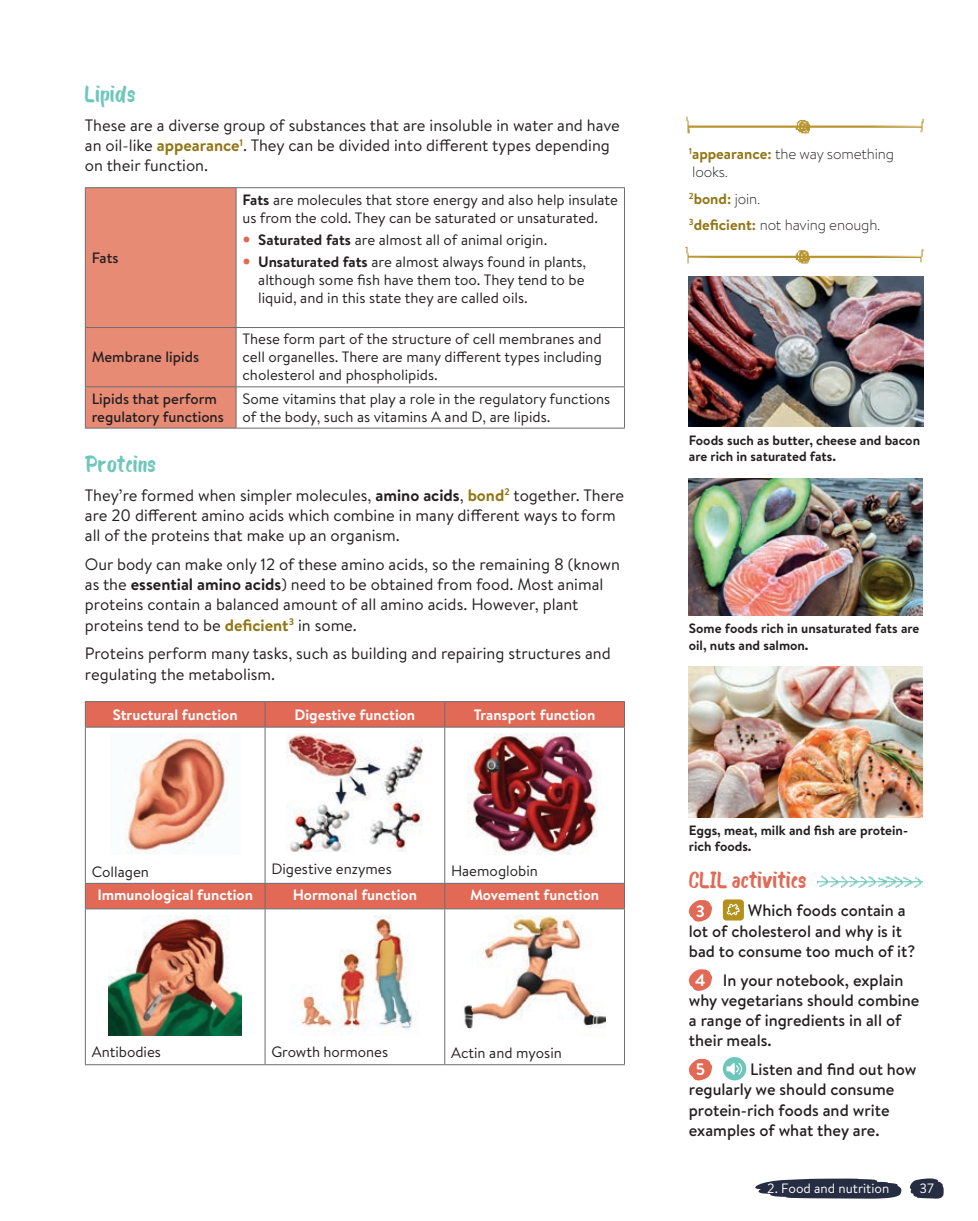
<style>
.page{position:relative;width:978px;height:1221px;background:#fff}
.page>*{position:absolute;margin:0;border:0;box-sizing:border-box;transform-origin:0 0}
._01-TERCER_ORDEN{font:22.5px "Bosk";letter-spacing:.01em;color:#6cc7ba}
._02_TEXTO_ACTIVIDADE{font:22.5px "Bosk";color:#e16956}
._01_TEXTO_GENERAL_11{font:16.5px/20.2px "Brandon Text";color:#231f20}
._02_TEXTO_ACTIVIDADE-2{font:500 16.5px/20.2px "Brandon Text";color:#231f20}
.t1{font:700 16.5px "Brandon Text";color:#fff}
._03_TEXTO_CUADROS_IN{font:15px/18px "Brandon Text";color:#231f20}
._03_TITULO_CUADROS{font:700 15px "Brandon Text";color:#fff}
._01_VOCABULARIO{font:300 15px/18px "Brandon Text";letter-spacing:-.01em;color:#231f20}
._03_SUBTITULO_CUADRO{font:500 15px/18px "Brandon Text";color:#231f20}
._01_VOCABULARIO-2{font:700 15px "Brandon Text";color:#917514}
._01_PIE_DE_FOTO_ILUS{font:700 13.5px/16.2px "Brandon Text";color:#231f20}
.t2{font:13.5px "Brandon Text";color:#fff}
.s1{font-weight:700;color:#917514}
.s2{font-weight:700}
.s3{font-weight:300;color:#231f20}
</style>
<div class="page">
<svg style="left:910px;top:1178px;width:34px;height:21px"></svg>
<svg style="left:755px;top:1178px;width:147px;height:20px;background:#4a4f61"></svg>
<div style="left:86px;top:188px;width:150px;height:239px;background:#e88b75"></div>
<hr style="left:85px;top:187px;width:151px;height:1px;background:#6c6d70">
<hr style="left:85px;top:188px;width:1px;height:139px;background:#6c6d70">
<hr style="left:236px;top:187px;width:389px;height:1px;background:#6c6d70">
<hr style="left:236px;top:188px;width:1px;height:139px;background:#6c6d70">
<hr style="left:624px;top:188px;width:1px;height:139px;background:#6c6d70">
<hr style="left:85px;top:327px;width:151px;height:1px;background:#6c6d70">
<hr style="left:85px;top:328px;width:1px;height:58px;background:#6c6d70">
<hr style="left:236px;top:327px;width:389px;height:1px;background:#6c6d70">
<hr style="left:236px;top:328px;width:1px;height:58px;background:#6c6d70">
<hr style="left:624px;top:328px;width:1px;height:58px;background:#6c6d70">
<hr style="left:85px;top:386px;width:151px;height:1px;background:#6c6d70">
<hr style="left:85px;top:387px;width:1px;height:40px;background:#6c6d70">
<hr style="left:236px;top:386px;width:389px;height:1px;background:#6c6d70">
<hr style="left:236px;top:387px;width:1px;height:40px;background:#6c6d70">
<hr style="left:624px;top:387px;width:1px;height:40px;background:#6c6d70">
<hr style="left:85px;top:427px;width:151px;height:1px;background:#6c6d70">
<hr style="left:236px;top:427px;width:389px;height:1px;background:#6c6d70">
<svg style="left:85px;top:701px;width:540px;height:25px;background:#db6957"></svg>
<hr style="left:85px;top:726px;width:180px;height:1px;background:#6c6d70">
<hr style="left:85px;top:727px;width:1px;height:155px;background:#6c6d70">
<hr style="left:265px;top:726px;width:180px;height:1px;background:#6c6d70">
<hr style="left:265px;top:727px;width:1px;height:155px;background:#6c6d70">
<hr style="left:445px;top:726px;width:180px;height:1px;background:#6c6d70">
<hr style="left:444px;top:727px;width:1px;height:155px;background:#6c6d70">
<hr style="left:624px;top:727px;width:1px;height:155px;background:#6c6d70">
<hr style="left:85px;top:909px;width:1px;height:155px;background:#6c6d70">
<hr style="left:265px;top:909px;width:1px;height:155px;background:#6c6d70">
<hr style="left:444px;top:909px;width:1px;height:155px;background:#6c6d70">
<hr style="left:624px;top:909px;width:1px;height:155px;background:#6c6d70">
<hr style="left:85px;top:1064px;width:180px;height:1px;background:#6c6d70">
<hr style="left:265px;top:1064px;width:180px;height:1px;background:#6c6d70">
<hr style="left:445px;top:1064px;width:180px;height:1px;background:#6c6d70">
<hr style="left:85px;top:882px;width:180px;height:1px;background:#6c6d70">
<hr style="left:85px;top:908px;width:180px;height:1px;background:#6c6d70">
<hr style="left:265px;top:882px;width:180px;height:1px;background:#6c6d70">
<hr style="left:265px;top:908px;width:180px;height:1px;background:#6c6d70">
<hr style="left:445px;top:882px;width:180px;height:1px;background:#6c6d70">
<div style="left:85px;top:883px;width:540px;height:25px;background:#e16956"></div>
<hr style="left:445px;top:908px;width:180px;height:1px;background:#6c6d70">
<img style="left:125px;top:733px;width:104px;height:121px">
<img style="left:287px;top:733px;width:136px;height:118px">
<img style="left:468px;top:733px;width:129px;height:121px">
<img style="left:109px;top:915px;width:133px;height:120px">
<img style="left:300px;top:915px;width:117px;height:119px">
<img style="left:471px;top:915px;width:134px;height:114px">
<img style="left:464px;top:1002px;width:9px;height:26px">
<img style="left:818px;top:875px;width:105px;height:12px">
<svg style="left:689px;top:900px;width:23px;height:22px"></svg>
<div style="left:723px;top:899px;width:21px;height:21px;background:#b4901c;border-radius:4px"></div>
<svg style="left:727px;top:903px;width:13px;height:12px"></svg>
<svg style="left:689px;top:969px;width:23px;height:22px"></svg>
<svg style="left:689px;top:1058px;width:23px;height:23px"></svg>
<div style="left:723px;top:1056px;width:23px;height:24px;background:#6cc7ba;border-radius:50%"></div>
<svg style="left:726px;top:1063px;width:16px;height:12px"></svg>
<img style="left:689px;top:478px;width:234px;height:137px">
<img style="left:689px;top:276px;width:234px;height:151px">
<img style="left:689px;top:666px;width:234px;height:151px">
<img style="left:685px;top:246px;width:239px;height:18px">
<img style="left:686px;top:116px;width:238px;height:19px">
<p class="_01-TERCER_ORDEN" style="left:85px;top:80px;width:52px">Lipids</p>
<p class="_01_TEXTO_GENERAL_11" style="left:85px;top:114px;width:537px">These are a diverse group of substances that are insoluble in water and have an oil-like <span class="s1">appearance</span><sup>1</sup>. They can be divided into different types depending on their function.</p>
<p class="_03_SUBTITULO_CUADRO" style="left:92px;top:248px;width:28px">Fats</p>
<p class="_03_SUBTITULO_CUADRO" style="left:92px;top:348px;width:109px">Membrane lipids</p>
<p class="_03_TEXTO_CUADROS_IN" style="left:242px;top:190px;width:377px"><span class="s2">Fats</span> are molecules that store energy and also help insulate us from the cold. They can be saturated or unsaturated.</p>
<p class="_03_TEXTO_CUADROS_IN" style="left:258px;top:230px;width:291px"><span class="s2">Saturated fats</span> are almost all of animal origin.</p>
<p class="_03_TEXTO_CUADROS_IN" style="left:258px;top:252px;width:329px;text-align:justify"><span class="s2">Unsaturated fats</span> are almost always found in plants, although some fish have them too. They tend to be liquid, and in this state they are called oils.</p>
<p class="_03_TEXTO_CUADROS_IN" style="left:242px;top:330px;width:361px;text-align:justify">These form part of the structure of cell membranes and cell organelles. There are many different types including cholesterol and phospholipids.</p>
<p class="_03_SUBTITULO_CUADRO" style="left:92px;top:389px;width:134px">Lipids that perform regulatory functions</p>
<p class="_03_TEXTO_CUADROS_IN" style="left:242px;top:389px;width:369px">Some vitamins that play a role in the regulatory functions of the body, such as vitamins A and D, are lipids.</p>
<p class="_01-TERCER_ORDEN" style="left:85px;top:449px;width:73px">Proteins</p>
<p class="_01_TEXTO_GENERAL_11" style="left:85px;top:484px;width:541px">They’re formed when simpler molecules, <span class="s2">amino acids</span>, <span class="s1">bond</span><sup>2</sup> together. There are 20 different amino acids which combine in many different ways to form all of the proteins that make up an organism.</p>
<p class="_01_TEXTO_GENERAL_11" style="left:85px;top:553px;width:537px">Our body can make only 12 of these amino acids, so the remaining 8 (known as the <span class="s2">essential amino acids</span>) need to be obtained from food. Most animal proteins contain a balanced amount of all amino acids. However, plant proteins tend to be <span class="s1">deficient</span><sup>3</sup> in some.</p>
<p class="_01_TEXTO_GENERAL_11" style="left:85px;top:643px;width:527px">Proteins perform many tasks, such as building and repairing structures and regulating the metabolism.</p>
<p class="_03_TITULO_CUADROS" style="left:113px;top:704px;width:126px">Structural function</p>
<p class="_03_TITULO_CUADROS" style="left:295px;top:704px;width:122px">Digestive function</p>
<p class="_03_TITULO_CUADROS" style="left:474px;top:704px;width:123px">Transport function</p>
<p class="_03_TEXTO_CUADROS_IN" style="left:92px;top:862px;width:59px">Collagen</p>
<p class="_03_TEXTO_CUADROS_IN" style="left:271px;top:859px;width:122px">Digestive enzymes</p>
<p class="_03_TEXTO_CUADROS_IN" style="left:451px;top:861px;width:88px">Haemoglobin</p>
<p class="_03_TITULO_CUADROS" style="left:97px;top:884px;width:157px">Immunological function</p>
<p class="_03_TITULO_CUADROS" style="left:293px;top:884px;width:126px">Hormonal function</p>
<p class="_03_TITULO_CUADROS" style="left:470px;top:884px;width:131px">Movement function</p>
<p class="_03_TEXTO_CUADROS_IN" style="left:92px;top:1042px;width:71px">Antibodies</p>
<p class="_03_TEXTO_CUADROS_IN" style="left:271px;top:1042px;width:118px">Growth hormones</p>
<p class="_03_TEXTO_CUADROS_IN" style="left:451px;top:1043px;width:112px">Actin and myosin</p>
<p class="_01_VOCABULARIO" style="left:689px;top:144px;width:207px"><sup>1</sup><span class="s1">appearance:</span> the way something looks.</p>
<p class="_01_VOCABULARIO-2" style="left:689px;top:188px;width:73px"><sup>2</sup>bond: <span class="s3">join.</span></p>
<p class="_01_VOCABULARIO" style="left:689px;top:215px;width:193px"><sup>3</sup><span class="s1">deficient:</span> not having enough.</p>
<p class="_01_PIE_DE_FOTO_ILUS" style="left:689px;top:432px;width:233px">Foods such as butter, cheese and bacon are rich in saturated fats.</p>
<p class="_01_PIE_DE_FOTO_ILUS" style="left:689px;top:620px;width:232px">Some foods rich in unsaturated fats are oil, nuts and salmon.</p>
<p class="_01_PIE_DE_FOTO_ILUS" style="left:689px;top:821px;width:221px">Eggs, meat, milk and fish are protein&shy;rich foods.</p>
<p class="_02_TEXTO_ACTIVIDADE" style="left:689px;top:865px;width:119px">CLIL activities</p>
<p class="t1" style="left:696px;top:899px;width:11px">3</p>
<p class="_02_TEXTO_ACTIVIDADE-2" style="left:689px;top:900px;width:228px;text-indent:59px">Which foods contain a lot of cholesterol and why is it bad to consume too much of it?</p>
<p class="t1" style="left:695px;top:968px;width:12px">4</p>
<p class="_02_TEXTO_ACTIVIDADE-2" style="left:689px;top:969px;width:232px;text-indent:34px">In your notebook, explain why vegetarians should combine a range of ingredients in all of their meals.</p>
<p class="t1" style="left:696px;top:1058px;width:11px">5</p>
<p class="_02_TEXTO_ACTIVIDADE-2" style="left:689px;top:1058px;width:229px;text-indent:61px">Listen and find out how regularly we should consume protein-rich foods and write examples of what they are.</p>
<p class="t2" style="left:767px;top:1178px;width:124px">2. Food and nutrition</p>
<p class="t2" style="left:920px;top:1178px;width:16px">37</p>
</div>
